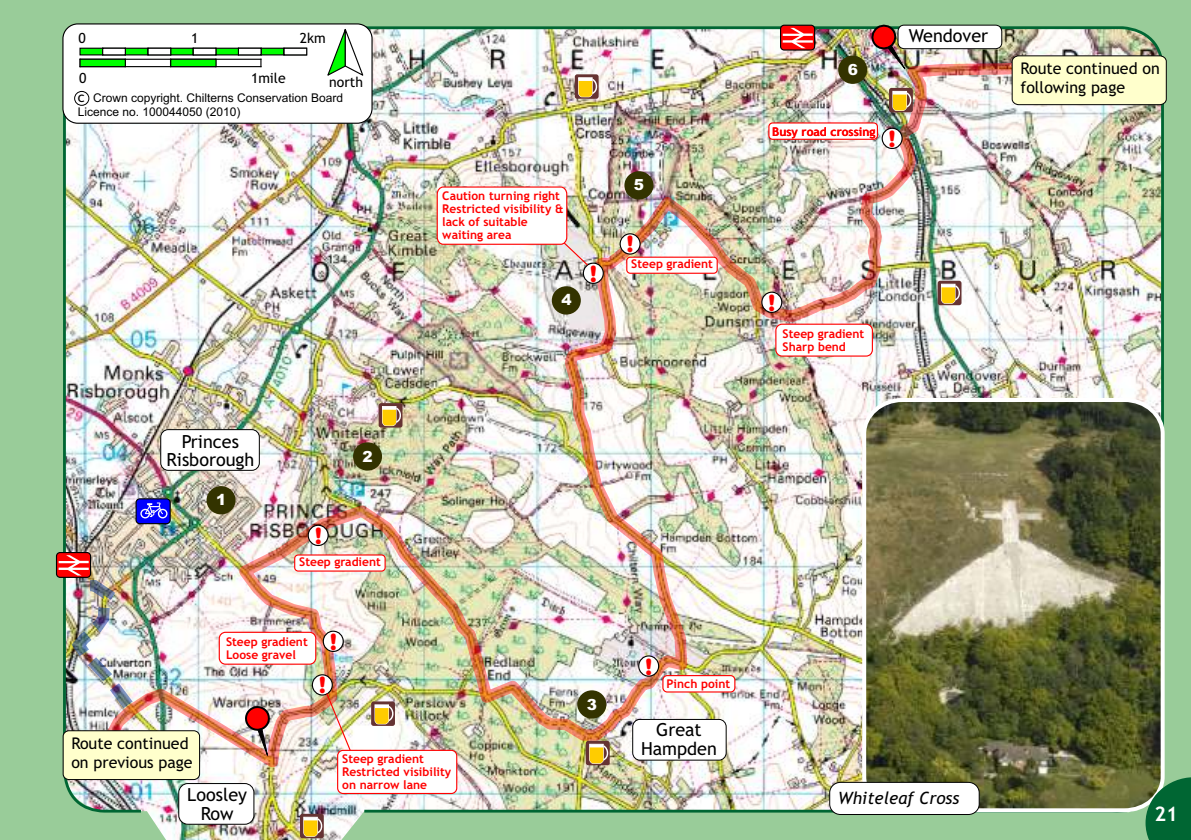
<style>
.page{position:relative;width:1191px;height:840px;background:#fff}
.page>*{position:absolute;margin:0;border:0;box-sizing:border-box;transform-origin:0 0}
.t1{font:23px "Swiss 721 BT Black Rounded";color:#f00}
.t2{font:700 20px "Trebuchet MS";color:#fff}
.t3{font:18px/18.4px "Trebuchet MS";color:#000;text-align:center}
.t4{font:italic 17px "Trebuchet MS";color:#000}
.t5{font:16px/18.8px "Trebuchet MS";color:#000}
.t6{font:italic 900 15.4px "Arial";color:#fff}
.t7{font:14px "Trebuchet MS";color:#000}
.t8{font:700 12px/13px "Trebuchet MS";color:#f00}
.t9{font:12px/14px "Arial";color:#000}
.s1{font-family:"Trebuchet MS";font-size:14px}
</style>
<div class="page">
<div style="left:0;top:0;width:1191px;height:839px;background:#9c9"></div>
<img style="left:148px;top:813px;width:827px;height:26px">
<img style="left:62px;top:25px;width:1102px;height:788px">
<div style="left:178px;top:782px;width:76px;height:42px;background:#fff;border:1px solid #000;border-radius:9px"></div>
<div style="left:63px;top:729px;width:137px;height:50px;background:#ffc;border:1px solid #000;border-radius:6px"></div>
<svg style="left:1011px;top:55px;width:156px;height:51px;background:#f0f0c1"></svg>
<img style="left:860px;top:396px;width:305px;height:417px">
<svg style="left:1145px;top:776px;width:46px;height:63px;background:#1c7140"></svg>
<div style="left:632px;top:718px;width:94px;height:42px;background:#fff;border:1px solid #000;border-radius:7px"></div>
<img style="left:865px;top:24px;width:137px;height:56px">
<div style="left:300px;top:813px;width:24px;height:24px;background:#633;border-radius:2px"></div>
<svg style="left:303px;top:816px;width:20px;height:20px"></svg>
<div style="left:586px;top:740px;width:23px;height:24px;background:#633;border-radius:2px"></div>
<svg style="left:589px;top:743px;width:20px;height:20px"></svg>
<div style="left:937px;top:280px;width:24px;height:25px;background:#633;border-radius:2px"></div>
<svg style="left:941px;top:283px;width:19px;height:20px"></svg>
<div style="left:575px;top:74px;width:23px;height:25px;background:#633;border-radius:2px"></div>
<svg style="left:578px;top:77px;width:20px;height:20px"></svg>
<div style="left:379px;top:403px;width:23px;height:24px;background:#633;border-radius:2px"></div>
<svg style="left:382px;top:406px;width:19px;height:20px"></svg>
<div style="left:881px;top:128px;width:21px;height:21px;background:#fff;border:1px solid #000;border-radius:50%"></div>
<svg style="left:312px;top:673px;width:21px;height:22px"></svg>
<div style="left:323px;top:630px;width:21px;height:21px;background:#fff;border:1px solid #000;border-radius:50%"></div>
<div style="left:308px;top:524px;width:21px;height:21px;background:#fff;border:1px solid #000;border-radius:50%"></div>
<div style="left:371px;top:701px;width:24px;height:24px;background:#633;border-radius:2px"></div>
<svg style="left:374px;top:704px;width:20px;height:20px"></svg>
<div style="left:638px;top:655px;width:21px;height:21px;background:#fff;border:1px solid #000;border-radius:50%"></div>
<div style="left:583px;top:262px;width:21px;height:22px;background:#fff;border:1px solid #000;border-radius:50%"></div>
<svg style="left:761px;top:291px;width:21px;height:22px"></svg>
<svg style="left:889px;top:88px;width:24px;height:24px"></svg>
<svg style="left:892px;top:91px;width:20px;height:20px"></svg>
<div style="left:829px;top:781px;width:150px;height:33px;background:#fff;border:1px solid #000;border-radius:11px"></div>
<div style="left:206px;top:486px;width:29px;height:28px;background:#330;border-radius:50%"></div>
<div style="left:353px;top:442px;width:29px;height:28px;background:#330;border-radius:50%"></div>
<div style="left:577px;top:690px;width:29px;height:28px;background:#330;border-radius:50%"></div>
<div style="left:552px;top:286px;width:29px;height:28px;background:#330;border-radius:50%"></div>
<div style="left:624px;top:171px;width:29px;height:28px;background:#330;border-radius:50%"></div>
<svg style="left:56px;top:551px;width:35px;height:26px"></svg>
<img style="left:59px;top:555px;width:85px;height:165px">
<div style="left:135px;top:498px;width:36px;height:26px;background:#00f;border:1px solid #000;border-radius:4px"></div>
<div style="left:140px;top:508px;width:10px;height:10px;border:1px solid #fff;border-radius:50%"></div>
<div style="left:158px;top:508px;width:9px;height:10px;border:1px solid #fff;border-radius:50%"></div>
<svg style="left:144px;top:502px;width:20px;height:15px"></svg>
<svg style="left:780px;top:25px;width:35px;height:26px"></svg>
<svg style="left:782px;top:28px;width:31px;height:20px"></svg>
<div style="left:337px;top:749px;width:120px;height:44px;background:#fff;border:1px solid #f00;border-radius:5px"></div>
<img style="left:325px;top:691px;width:27px;height:60px">
<div style="left:219px;top:631px;width:97px;height:33px;background:#fff;border:1px solid #f00;border-radius:6px"></div>
<div style="left:294px;top:554px;width:92px;height:17px;background:#fff;border:1px solid #f00;border-radius:3px"></div>
<div style="left:662px;top:674px;width:73px;height:18px;background:#fff;border:1px solid #f00;border-radius:4px"></div>
<div style="left:626px;top:256px;width:92px;height:18px;background:#fff;border:1px solid #f00;border-radius:3px"></div>
<div style="left:619px;top:233px;width:21px;height:21px;background:#fff;border:1px solid #000;border-radius:50%"></div>
<img style="left:436px;top:186px;width:153px;height:80px">
<div style="left:775px;top:323px;width:98px;height:33px;background:#fff;border:1px solid #f00;border-radius:6px"></div>
<div style="left:768px;top:122px;width:110px;height:18px;background:#fff;border:1px solid #f00;border-radius:4px"></div>
<div style="left:62px;top:23px;width:310px;height:101px;background:#fff;border:1px solid #000;border-radius:15px"></div>
<svg style="left:79px;top:47px;width:229px;height:21px"></svg>
<svg style="left:326px;top:23px;width:39px;height:53px"></svg>
<div style="left:74px;top:91px;width:15px;height:14px;border:1px solid #000;border-radius:50%"></div>
<div style="left:838px;top:56px;width:29px;height:28px;background:#330;border-radius:50%"></div>
<p class="t7" style="left:78px;top:32px;width:9px">0</p>
<p class="t7" style="left:191px;top:32px;width:9px">1</p>
<p class="t7" style="left:300px;top:32px;width:28px">2km</p>
<p class="t7" style="left:79px;top:73px;width:9px">0</p>
<p class="t7" style="left:251px;top:73px;width:36px">1mile</p>
<p class="t7" style="left:329px;top:76px;width:35px">north</p>
<p class="t9" style="left:78px;top:92px;width:267px"><span class="s1">c</span> Crown copyright. Chilterns Conservation Board<br>Licence no. 100044050 (2010)</p>
<p class="t8" style="left:442px;top:190px;width:123px">Caution turning right<br>Restricted visibility &amp; lack of suitable waiting area</p>
<p class="t6" style="left:561px;top:294px;width:12px">4</p>
<h1 class="t1" style="left:589px;top:264px;width:10px">!</h1>
<p class="t6" style="left:634px;top:179px;width:12px">5</p>
<h1 class="t1" style="left:626px;top:235px;width:10px">!</h1>
<p class="t8" style="left:631px;top:258px;width:83px">Steep gradient</p>
<h3 class="t3" style="left:166px;top:433px;width:89px">Princes<br>Risborough</h3>
<p class="t6" style="left:216px;top:494px;width:12px">1</p>
<h1 class="t1" style="left:314px;top:526px;width:10px">!</h1>
<p class="t6" style="left:362px;top:450px;width:12px">2</p>
<p class="t8" style="left:299px;top:556px;width:83px">Steep gradient</p>
<p class="t8" style="left:226px;top:636px;width:83px">Steep gradient<br>Loose gravel</p>
<h1 class="t1" style="left:329px;top:632px;width:10px">!</h1>
<h1 class="t1" style="left:318px;top:675px;width:10px">!</h1>
<h3 class="t5" style="left:71px;top:734px;width:123px">Route continued on previous page</h3>
<h3 class="t3" style="left:187px;top:787px;width:61px">Loosley<br>Row</h3>
<p class="t8" style="left:342px;top:752px;width:111px">Steep gradient<br>Restricted visibility on narrow lane</p>
<p class="t6" style="left:587px;top:698px;width:12px">3</p>
<h1 class="t1" style="left:644px;top:656px;width:10px">!</h1>
<p class="t8" style="left:666px;top:677px;width:65px">Pinch point</p>
<h3 class="t3" style="left:641px;top:722px;width:77px">Great<br>Hampden</h3>
<p class="t6" style="left:847px;top:64px;width:12px">6</p>
<h3 class="t3" style="left:908px;top:28px;width:81px">Wendover</h3>
<p class="t8" style="left:772px;top:126px;width:105px">Busy road crossing</p>
<h1 class="t1" style="left:888px;top:129px;width:10px">!</h1>
<h3 class="t5" style="left:1020px;top:60px;width:141px">Route continued on following page</h3>
<h1 class="t1" style="left:767px;top:293px;width:10px">!</h1>
<p class="t8" style="left:782px;top:328px;width:83px">Steep gradient<br>Sharp bend</p>
<h3 class="t4" style="left:838px;top:791px;width:123px">Whiteleaf Cross</h3>
<h2 class="t2" style="left:1154px;top:805px;width:25px">21</h2>
</div>
